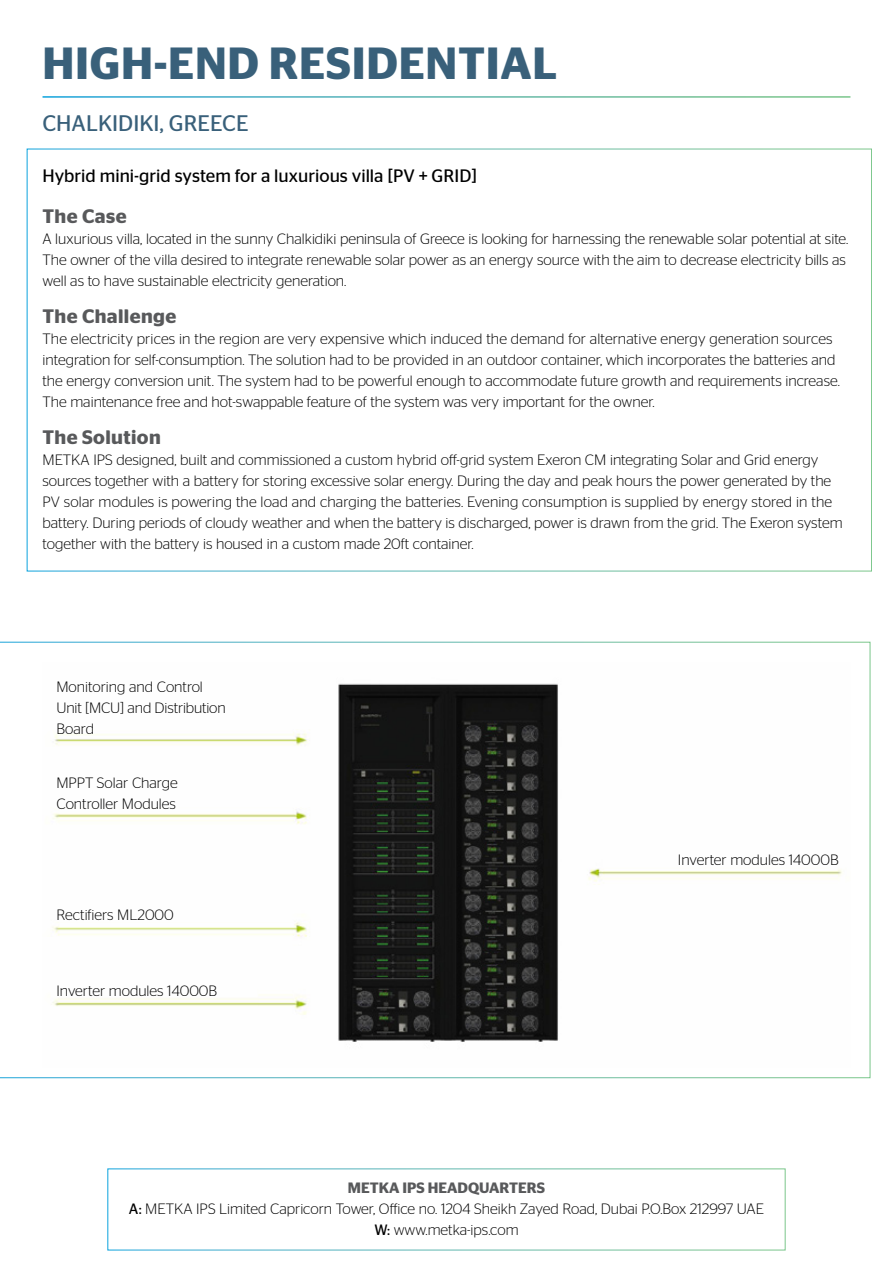
<style>
.page{position:relative;width:893px;height:1263px;background:#fff}
.page>*{position:absolute;margin:0;border:0;box-sizing:border-box;transform-origin:0 0}
.t1{font:600 45px "Stag Sans LG";letter-spacing:.015em;color:#39607a}
.t2{font:22.5px "Stag Sans LG";color:#39607a}
.t3{font:600 19.5px "Stag Sans LG";letter-spacing:.02em;color:#58595b}
.t4{font:18px "Stag Sans LG";color:#000}
.t5{font:300 15px/21px "Stag Sans LG";color:#000}
.s1{font-weight:600;color:#58595b}
.s2{font-weight:400}
</style>
<div class="page">
<div style="left:108px;top:1169px;width:677px;height:81px;border:1px solid #fff"></div>
<svg style="left:0;top:642px;width:870px;height:436px"></svg>
<h1 class="t1" style="left:43px;top:30px;width:516px">HIGH-END RESIDENTIAL</h1>
<h2 class="t2" style="left:43px;top:107px;width:208px">CHALKIDIKI, GREECE</h2>
<p class="t4" style="left:43px;top:163px;width:436px">Hybrid mini-grid system for a luxurious villa [PV + GRID]</p>
<h3 class="t3" style="left:43px;top:202px;width:86px">The Case</h3>
<p class="t5" style="left:43px;top:227px;width:807px">A luxurious villa, located in the sunny Chalkidiki peninsula of Greece is looking for harnessing the renewable solar potential at site.<br>The owner of the villa desired to integrate renewable solar power as an energy source with the aim to decrease electricity bills as well as to have sustainable electricity generation.</p>
<h3 class="t3" style="left:43px;top:302px;width:135px">The Challenge</h3>
<p class="t5" style="left:43px;top:327px;width:799px">The electricity prices in the region are very expensive which induced the demand for alternative energy generation sources integration for self-consumption. The solution had to be provided in an outdoor container, which incorporates the batteries and the energy conversion unit. The system had to be powerful enough to accommodate future growth and requirements increase.<br>The maintenance free and hot-swappable feature of the system was very important for the owner.</p>
<h3 class="t3" style="left:43px;top:423px;width:120px">The Solution</h3>
<p class="t5" style="left:43px;top:448px;width:802px">METKA IPS designed, built and commissioned a custom hybrid off-grid system Exeron CM integrating Solar and Grid energy sources together with a battery for storing excessive solar energy. During the day and peak hours the power generated by the PV solar modules is powering the load and charging the batteries. Evening consumption is supplied by energy stored in the battery. During periods of cloudy weather and when the battery is discharged, power is drawn from the grid. The Exeron system together with the battery is housed in a custom made 20ft container.</p>
<p class="t5" style="left:56px;top:675px;width:171px">Monitoring and Control<br>Unit [MCU] and Distribution<br>Board</p>
<p class="t5" style="left:56px;top:771px;width:123px">MPPT Solar Charge<br>Controller Modules</p>
<p class="t5" style="left:56px;top:903px;width:119px">Rectifiers ML2000</p>
<p class="t5" style="left:56px;top:979px;width:162px">Inverter modules 14000B</p>
<p class="t5" style="left:678px;top:848px;width:162px">Inverter modules 14000B</p>
<p class="t5" style="left:129px;top:1176px;width:636px;text-align:center"><span class="s1">METKA IPS HEADQUARTERS<br></span><span class="s2">A:</span> METKA IPS Limited Capricorn Tower, Office no. 1204 Sheikh Zayed Road, Dubai P.O.Box 212997 UAE<br><span class="s2">W:</span> www.metka-ips.com</p>
</div>
